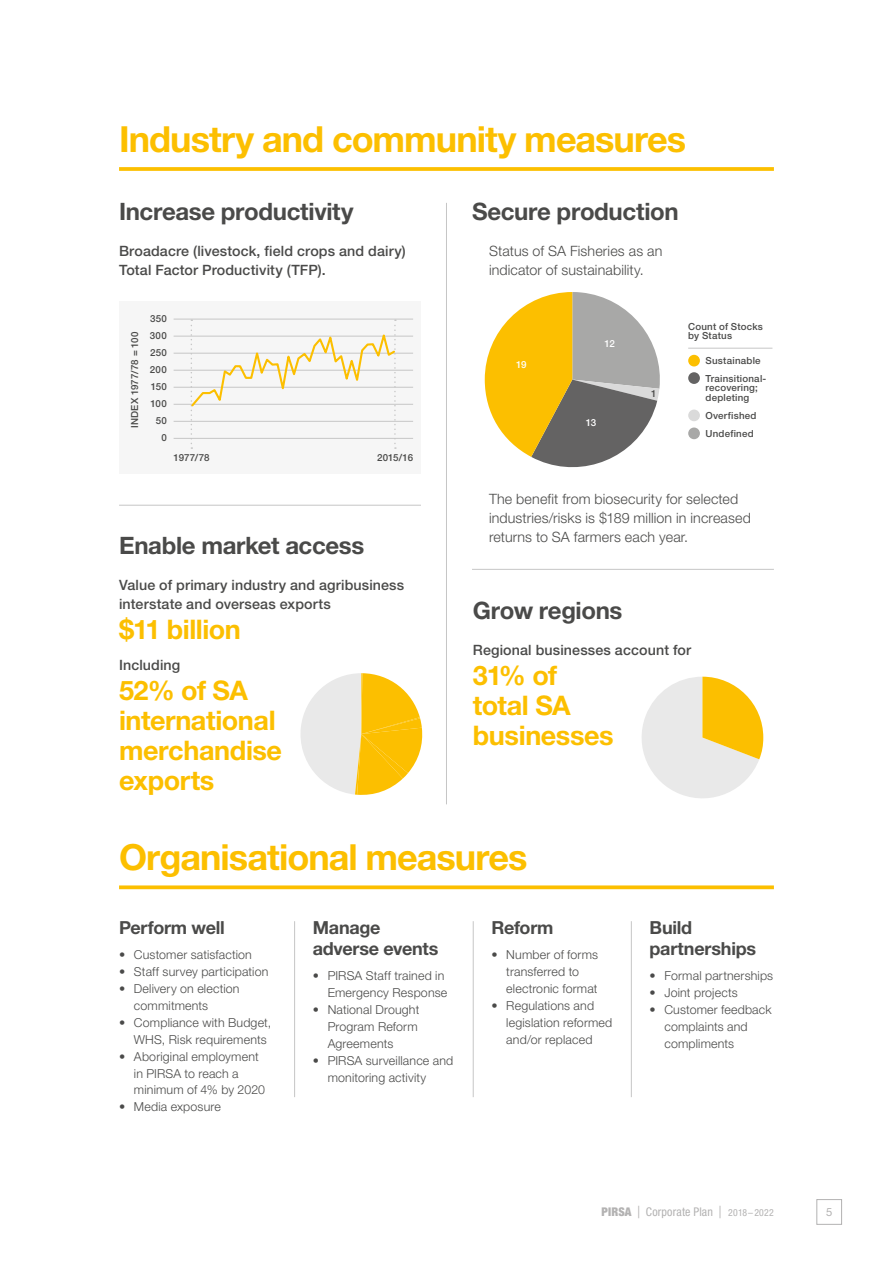
<style>
.page{position:relative;width:893px;height:1263px;background:#fff}
.page>*{position:absolute;margin:0;border:0;box-sizing:border-box;transform-origin:0 0}
.t1{font:700 36px "Helvetica Neue LT Std";letter-spacing:-.025em;color:#fcbf00}
.t2{font:700 27px/30px "Helvetica Neue LT Std";letter-spacing:-.015em;color:#fcbf00}
.t3{font:700 24px "Helvetica Neue LT Std";letter-spacing:-.015em;color:#4a4a49}
.t4{font:700 18px/21px "Helvetica Neue LT Std";letter-spacing:-.015em;color:#4a4a49}
.t5{font:500 14.25px/18.8px "Helvetica Neue LT Std";letter-spacing:.01em;color:#4a4a49}
.t6{font:300 14.25px/18.8px "Helvetica Neue LT Std";letter-spacing:.01em;color:#4a4a49}
.t7{font:300 12.3px/17px "Helvetica Neue LT Std";letter-spacing:.015em;color:#4a4a49}
.t8{font:condensed 12px "Helvetica Neue LT Std";letter-spacing:.01em;color:#b3b2b2}
.t9{font:11.25px "Helvetica Neue LT Std";color:#b3b2b2}
.t10{font:500 9.75px/9.8px "Helvetica Neue LT Std";letter-spacing:.02em;color:#4a4a49}
.t11{font:500 9.75px "Helvetica Neue LT Std";color:#fff}
.s1{font-weight:900}
.s2{font-size:16.8px}
.s3{font-size:9.75px}
</style>
<div class="page">
<div style="left:119px;top:301px;width:302px;height:172px;background:#f6f6f6"></div>
<hr style="left:174px;top:353px;width:239px;height:1px;background:#c6c6c6">
<hr style="left:174px;top:336px;width:239px;height:1px;background:#c6c6c6">
<hr style="left:174px;top:319px;width:239px;height:1px;background:#c6c6c6">
<hr style="left:174px;top:370px;width:239px;height:1px;background:#c6c6c6">
<hr style="left:174px;top:387px;width:239px;height:1px;background:#c6c6c6">
<hr style="left:174px;top:404px;width:239px;height:1px;background:#c6c6c6">
<hr style="left:174px;top:421px;width:239px;height:1px;background:#c6c6c6">
<hr style="left:174px;top:438px;width:239px;height:1px;background:#c6c6c6">
<svg style="left:119px;top:167px;width:655px;height:4px;background:#fcc20f"></svg>
<svg style="left:119px;top:885px;width:655px;height:4px;background:#fcc61d"></svg>
<svg style="left:189px;top:319px;width:208px;height:130px"></svg>
<svg style="left:300px;top:673px;width:123px;height:122px"></svg>
<svg style="left:642px;top:677px;width:121px;height:121px"></svg>
<svg style="left:485px;top:292px;width:175px;height:176px"></svg>
<div style="left:688px;top:355px;width:12px;height:11px;background:#fcbf00;border-radius:50%"></div>
<div style="left:688px;top:410px;width:12px;height:11px;background:#dadada;border-radius:50%"></div>
<div style="left:688px;top:427px;width:12px;height:12px;background:#a8a8a7;border-radius:50%"></div>
<div style="left:688px;top:372px;width:12px;height:12px;background:#646363;border-radius:50%"></div>
<hr style="left:688px;top:348px;width:84px;height:1px;background:#c6c6c6">
<hr style="left:294px;top:921px;width:1px;height:176px;background:#c6c6c6">
<hr style="left:473px;top:921px;width:1px;height:176px;background:#c6c6c6">
<hr style="left:631px;top:921px;width:1px;height:176px;background:#c6c6c6">
<hr style="left:446px;top:203px;width:1px;height:601px;background:#c6c6c6">
<hr style="left:119px;top:505px;width:302px;height:1px;background:#c6c6c6">
<hr style="left:472px;top:569px;width:302px;height:1px;background:#c6c6c6">
<div style="left:816px;top:1199px;width:26px;height:26px;border:1px solid #b3b2b2"></div>
<h1 class="t1" style="left:119px;top:117px;width:569px">Industry and community measures</h1>
<h3 class="t3" style="left:119px;top:197px;width:236px">Increase productivity</h3>
<p class="t5" style="left:119px;top:241px;width:288px">Broadacre (livestock, field crops and dairy)<br>Total Factor Productivity (TFP).</p>
<p class="t10" style="left:130px;top:428px;width:98px;rotate:-90deg">INDEX 1977/78 = 100</p>
<p class="t10" style="left:150px;top:314px;width:18px">350</p>
<p class="t10" style="left:150px;top:331px;width:18px">300</p>
<p class="t10" style="left:150px;top:348px;width:18px">250</p>
<p class="t10" style="left:150px;top:365px;width:18px">200</p>
<p class="t10" style="left:151px;top:382px;width:18px">150</p>
<p class="t10" style="left:151px;top:399px;width:18px">100</p>
<p class="t10" style="left:156px;top:416px;width:13px">50</p>
<p class="t10" style="left:161px;top:433px;width:7px">0</p>
<p class="t10" style="left:174px;top:453px;width:38px">1977/78</p>
<p class="t10" style="left:377px;top:453px;width:38px">2015/16</p>
<h3 class="t3" style="left:119px;top:531px;width:247px">Enable market access</h3>
<p class="t5" style="left:119px;top:575px;width:287px">Value of primary industry and agribusiness interstate and overseas exports</p>
<h2 class="t2" style="left:119px;top:613px;width:123px">$11 billion</h2>
<p class="t5" style="left:119px;top:656px;width:63px">Including</p>
<h2 class="t2" style="left:119px;top:675px;width:165px">52% of SA international merchandise exports</h2>
<h3 class="t3" style="left:472px;top:197px;width:208px">Secure production</h3>
<p class="t6" style="left:489px;top:241px;width:175px">Status of SA Fisheries as an indicator of sustainability.</p>
<p class="t11" style="left:516px;top:359px;width:12px">19</p>
<p class="t11" style="left:604px;top:338px;width:12px">12</p>
<p class="t11" style="left:586px;top:416px;width:12px">13</p>
<p class="t10" style="left:651px;top:388px;width:7px">1</p>
<p class="t10" style="left:688px;top:321px;width:76px">Count of Stocks by Status</p>
<p class="t10" style="left:705px;top:356px;width:57px">Sustainable</p>
<p class="t10" style="left:705px;top:373px;width:62px">Trainsitional&shy;recovering; depleting</p>
<p class="t10" style="left:705px;top:406px;width:53px;line-height:18px">Overfished<br>Undefined</p>
<p class="t6" style="left:489px;top:489px;width:263px">The benefit from biosecurity for selected industries/risks is $189 million in increased returns to SA farmers each year.</p>
<h3 class="t3" style="left:473px;top:596px;width:151px">Grow regions</h3>
<p class="t5" style="left:473px;top:640px;width:220px">Regional businesses account for</p>
<h2 class="t2" style="left:473px;top:660px;width:142px">31% of total SA businesses</h2>
<h1 class="t1" style="left:119px;top:835px;width:410px">Organisational measures</h1>
<h3 class="t4" style="left:119px;top:917px;width:107px">Perform well</h3>
<p class="t7" style="left:119px;top:946px;width:134px">• Customer satisfaction</p>
<p class="t7" style="left:119px;top:963px;width:151px">• Staff survey participation</p>
<p class="t7" style="left:134px;top:980px;width:107px;text-indent:-15px">• Delivery on election commitments</p>
<p class="t7" style="left:134px;top:1014px;width:139px;text-indent:-15px">• Compliance with Budget,<br>WHS, Risk requirements</p>
<p class="t7" style="left:134px;top:1047px;width:133px;text-indent:-15px">• Aboriginal employment in PIRSA to reach a minimum of 4% by 2020</p>
<p class="t7" style="left:119px;top:1098px;width:103px">• Media exposure</p>
<h3 class="t4" style="left:313px;top:917px;width:127px">Manage adverse events</h3>
<p class="t7" style="left:313px;top:967px;width:136px;text-align:right">• PIRSA Staff trained in<br>Emergency Response</p>
<p class="t7" style="left:328px;top:1001px;width:93px;text-indent:-15px">• National Drought<br>Program Reform<br>Agreements</p>
<p class="t7" style="left:328px;top:1052px;width:127px;text-indent:-15px">• PIRSA surveillance and monitoring activity</p>
<h3 class="t4" style="left:491px;top:917px;width:64px">Reform</h3>
<p class="t7" style="left:506px;top:946px;width:93px;text-indent:-15px">• Number of forms transferred to electronic format</p>
<p class="t7" style="left:506px;top:997px;width:108px;text-indent:-15px">• Regulations and legislation reformed and/or replaced</p>
<h3 class="t4" style="left:649px;top:917px;width:108px">Build partnerships</h3>
<p class="t7" style="left:649px;top:967px;width:125px">• Formal partnerships</p>
<p class="t7" style="left:649px;top:984px;width:90px">• Joint projects</p>
<p class="t7" style="left:664px;top:1001px;width:109px;text-indent:-15px">• Customer feedback complaints and compliments</p>
<p class="t8" style="left:602px;top:1205px;width:174px"><span class="s1">PIRSA</span> <span class="s2">|</span> Corporate Plan <span class="s2">|</span> <span class="s3">2018 – 2022</span></p>
<p class="t9" style="left:826px;top:1205px;width:8px">5</p>
</div>
